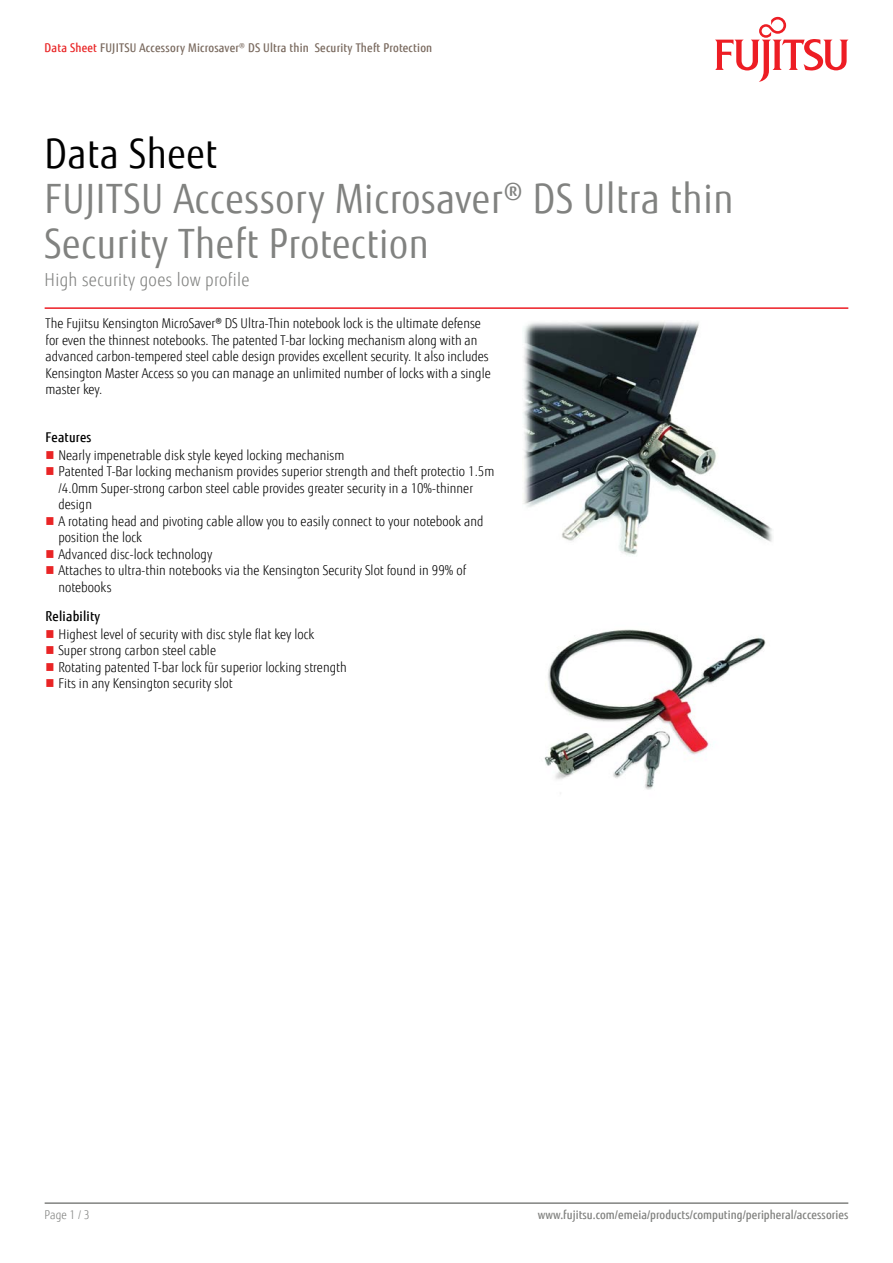
<style>
.page{position:relative;width:893px;height:1263px;background:#fff}
.page>*{position:absolute;margin:0;border:0;box-sizing:border-box;transform-origin:0 0}
.t1{font:40.5px/45px "Fujitsu Sans";letter-spacing:.02em;color:#818280;scale:.9 1}
.t2{font:300 18px "Fujitsu Sans";letter-spacing:.02em;color:#818280;scale:.9 1}
.t3{font:300 13.5px/16.5px "Fujitsu Sans";letter-spacing:.005em;color:#000;scale:.9 1}
.t4{font:500 13.5px "Fujitsu Sans";letter-spacing:.02em;color:#000;scale:.9 1}
.t5{font:500 12px "Fujitsu Sans";letter-spacing:.02em;color:#79695e;scale:.9 1}
.t6{font:500 12px "Fujitsu Sans";letter-spacing:.005em;color:#818280;scale:.9 1}
.t7{font:300 12px "Fujitsu Sans";color:#818280;scale:.9 1}
.s1{color:#e92425}
.s2{font-weight:300}
.s3{color:#000}
</style>
<div class="page">
<hr style="left:45px;top:1202px;width:803px;height:2px;background:#818280">
<hr style="left:45px;top:307px;width:803px;height:2px;background:#ed1d24">
<svg style="left:715px;top:17px;width:133px;height:65px"></svg>
<img style="left:523px;top:322px;width:250px;height:233px">
<img style="left:544px;top:629px;width:222px;height:165px">
<p class="t5" style="left:45px;top:40px;width:432px"><span class="s1">Data Sheet</span> FUJITSU Accessory Microsaver<span class="s2">®</span> DS Ultra thin Security Theft Protection</p>
<h1 class="t1" style="left:45px;top:132px;width:767px"><span class="s3">Data Sheet<br></span>FUJITSU Accessory Microsaver<span class="s2">®</span> DS Ultra thin<br>Security Theft Protection</h1>
<h2 class="t2" style="left:45px;top:269px;width:229px">High security goes low profile</h2>
<p class="t3" style="left:46px;top:316px;width:496px">The Fujitsu Kensington MicroSaver® DS Ultra-Thin notebook lock is the ultimate defense for even the thinnest notebooks. The patented T-bar locking mechanism along with an advanced carbon-tempered steel cable design provides excellent security. It also includes Kensington Master Access so you can manage an unlimited number of locks with a single master key.</p>
<p class="t4" style="left:46px;top:429px;width:52px">Features</p>
<p class="t3" style="left:58px;top:447px;width:486px">Nearly impenetrable disk style keyed locking mechanism<br>Patented T-Bar locking mechanism provides superior strength and theft protectio 1.5m /4.0mm Super-strong carbon steel cable provides greater security in a 10%-thinner design<br>A rotating head and pivoting cable allow you to easily connect to your notebook and position the lock<br>Advanced disc-lock technology<br>Attaches to ultra-thin notebooks via the Kensington Security Slot found in 99% of notebooks</p>
<p class="t4" style="left:46px;top:608px;width:62px">Reliability</p>
<p class="t3" style="left:58px;top:626px;width:322px">Highest level of security with disc style flat key lock<br>Super strong carbon steel cable<br>Rotating patented T-bar lock für superior locking strength Fits in any Kensington security slot</p>
<p class="t7" style="left:45px;top:1208px;width:51px">Page 1 / 3</p>
<p class="t6" style="left:538px;top:1208px;width:347px">www.fujitsu.com/emeia/products/computing/peripheral/accessories</p>
</div>
